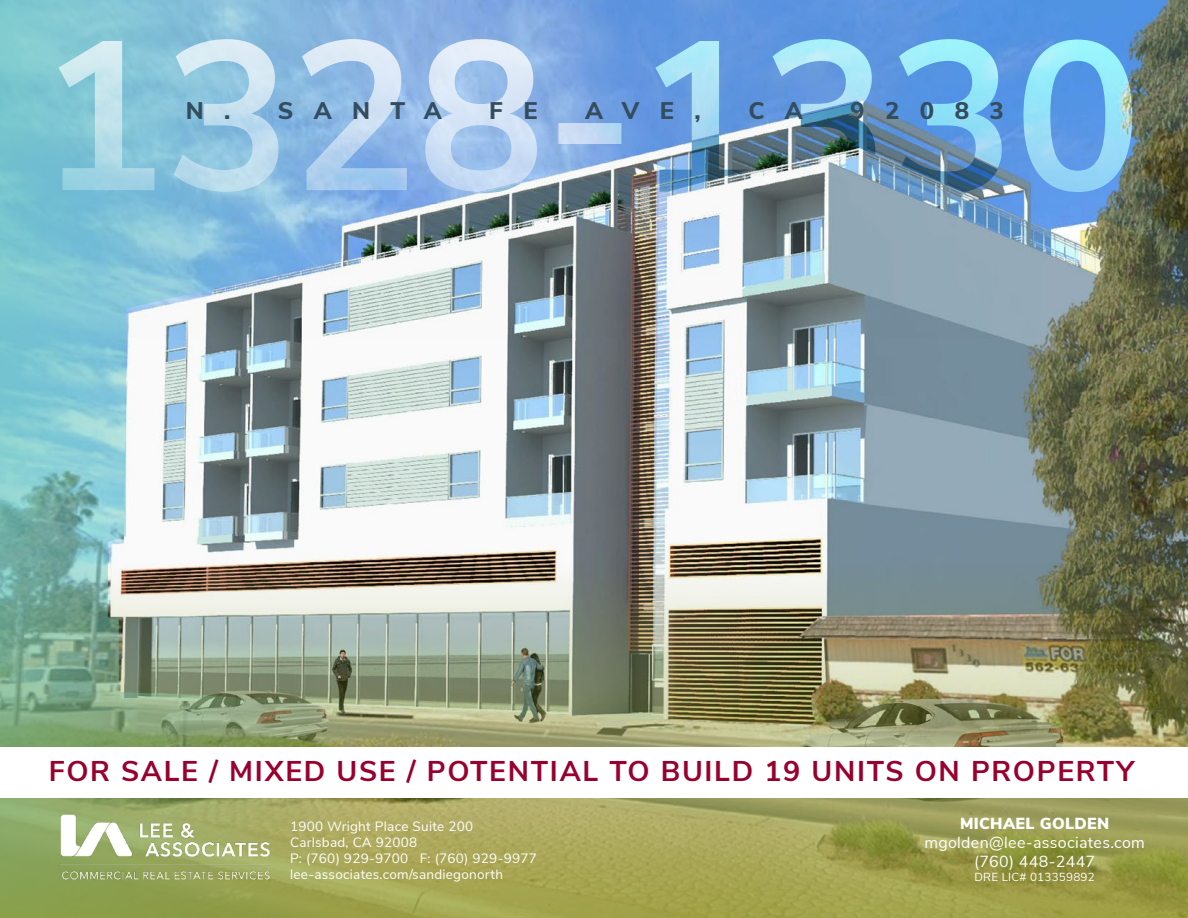
<style>
.page{position:relative;width:1188px;height:918px;background:#fff}
.page>*{position:absolute;margin:0;border:0;box-sizing:border-box;transform-origin:0 0}
.t1{font:700 28.5px "Nunito Sans";letter-spacing:.06em;color:#98002e}
.t2{font:800 24px "Nunito Sans";letter-spacing:.85em;color:#344d5e}
.t3{font:16.05px/19.2px "Nunito Sans";letter-spacing:.02em;color:#fff;text-align:center}
.t4{font:900 16.05px "Nunito Sans";letter-spacing:.02em;color:#fff}
.t5{font:13.5px/16.2px "Nunito Sans";letter-spacing:.02em;color:#fff}
.t6{font:11.7px "Nunito Sans";letter-spacing:.02em;color:#fff}
</style>
<div class="page">
<img style="left:428px;top:0;width:760px;height:515px">
<svg style="left:0;top:0;width:428px;height:515px"></svg>
<img style="left:0;top:515px;width:1188px;height:403px">
<img style="left:58px;top:812px;width:217px;height:71px">
<div style="left:0;top:747px;width:1188px;height:51px;background:#fff"></div>
<svg style="left:58px;top:39px;width:1074px;height:153px;background:#8fc0e6"></svg>
<img style="left:479px;top:102px;width:519px;height:91px">
<h2 class="t2" style="left:186px;top:93px;width:258px">N. SANTA</h2>
<h2 class="t2" style="left:489px;top:93px;width:50px">F E</h2>
<h2 class="t2" style="left:585px;top:93px;width:117px">AVE,</h2>
<h2 class="t2" style="left:748px;top:93px;width:56px">C A</h2>
<h2 class="t2" style="left:850px;top:93px;width:155px">92083</h2>
<h1 class="t1" style="left:49px;top:751px;width:1087px">FOR SALE / MIXED USE / POTENTIAL TO BUILD 19 UNITS ON PROPERTY</h1>
<p class="t5" style="left:290px;top:817px;width:248px">1900 Wright Place Suite 200<br>Carlsbad, CA 92008<br>P: (760) 929-9700 F: (760) 929-9977 lee-associates.com/sandiegonorth</p>
<p class="t4" style="left:960px;top:811px;width:151px">MICHAEL GOLDEN</p>
<p class="t3" style="left:924px;top:832px;width:222px">mgolden@lee-associates.com (760) 448-2447</p>
<p class="t6" style="left:974px;top:868px;width:122px">DRE LIC# 013359892</p>
</div>
